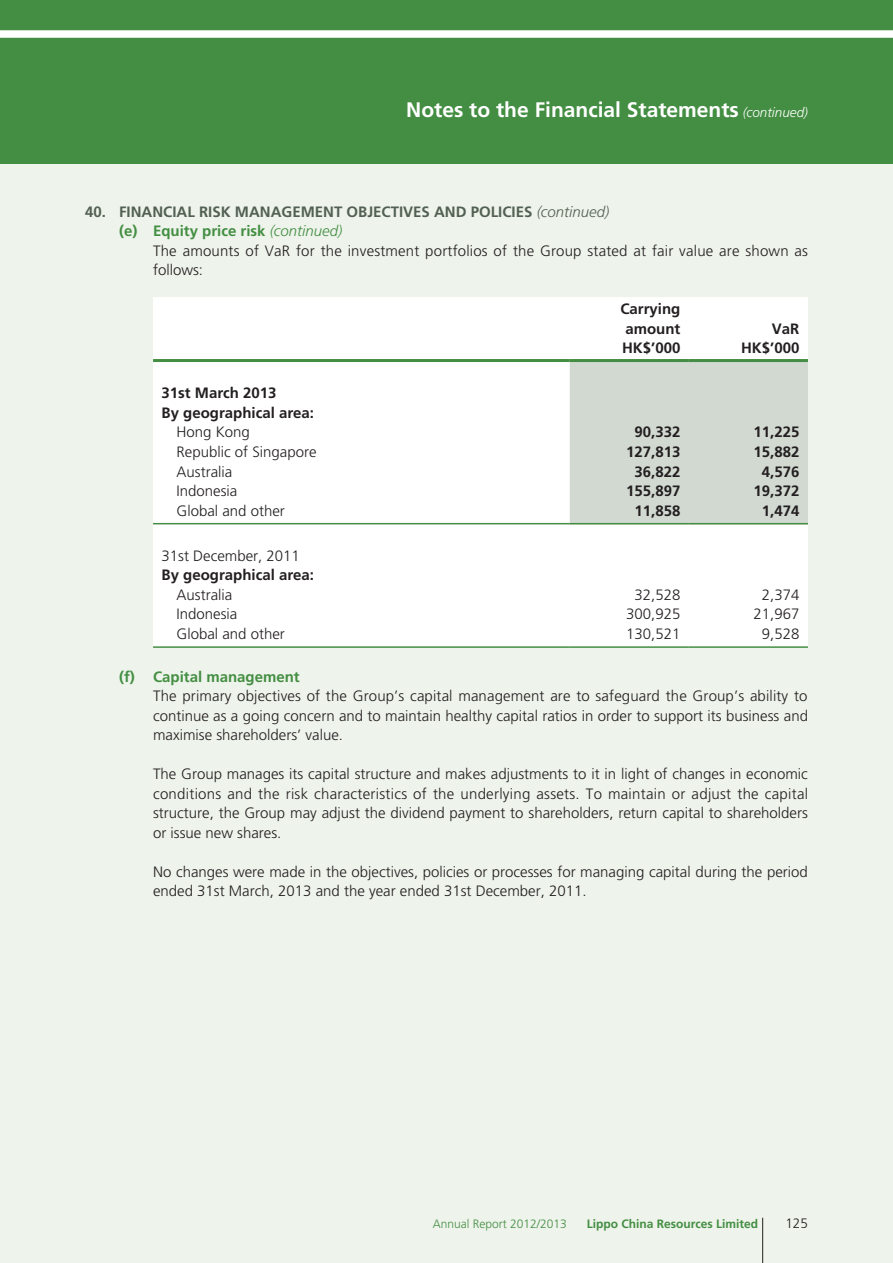
<style>
.page{position:relative;width:893px;height:1263px;background:#eef3eb}
.page>*{position:absolute;margin:0;border:0;box-sizing:border-box;transform-origin:0 0}
.t1{font:700 21px "Frutiger LT Std";color:#fff}
.t2{font:300 15px/19.5px "Frutiger LT Std";color:#231f20}
.t3{font:700 15px/19.5px "Frutiger LT Std";color:#231f20;text-align:center}
.t4{font:700 15px "Frutiger LT Std";color:#526053}
.t5{font:700 15px "Frutiger LT Std";color:#438e42}
.t6{font:italic 300 15px "Frutiger LT Std";color:#526053}
.t7{font:300 13.65px "Frutiger LT Std";color:#231f20}
.t8{font:700 12.15px "Frutiger LT Std";color:#438e42}
.t9{font:300 12.15px "Frutiger LT Std";color:#438e42}
.s1{font-weight:300;font-style:italic;font-size:13.5px}
.s2{font-weight:700;color:#438e42}
.s3{font-style:italic;color:#438e42}
</style>
<div class="page">
<hr style="left:762px;top:1218px;width:1px;height:45px;background:#231f20">
<div style="left:0;top:0;width:893px;height:163px;background:#438e42"></div>
<div style="left:0;top:30px;width:893px;height:8px;background:#fff"></div>
<div style="left:153px;top:297px;width:655px;height:349px;background:#fff"></div>
<div style="left:570px;top:362px;width:238px;height:161px;background:#d1d9d1"></div>
<hr style="left:153px;top:359px;width:417px;height:3px;background:#438e42">
<hr style="left:570px;top:359px;width:119px;height:3px;background:#438e42">
<hr style="left:689px;top:359px;width:119px;height:3px;background:#438e42">
<hr style="left:153px;top:523px;width:417px;height:1px;background:#438e42">
<hr style="left:570px;top:523px;width:119px;height:1px;background:#438e42">
<hr style="left:689px;top:523px;width:119px;height:1px;background:#438e42">
<hr style="left:153px;top:646px;width:417px;height:2px;background:#438e42">
<hr style="left:570px;top:646px;width:119px;height:2px;background:#438e42">
<hr style="left:689px;top:646px;width:119px;height:2px;background:#438e42">
<h1 class="t1" style="left:406px;top:97px;width:403px">Notes to the Financial Statements <span class="s1">(continued)</span></h1>
<p class="t4" style="left:85px;top:203px;width:51px">40. Financial</p>
<p class="t4" style="left:199px;top:203px;width:18px">Risk</p>
<p class="t4" style="left:235px;top:203px;width:26px">Management</p>
<p class="t4" style="left:347px;top:203px;width:21px">Objectives</p>
<p class="t4" style="left:434px;top:203px;width:12px">and</p>
<p class="t4" style="left:471px;top:203px;width:17px">Policies</p>
<p class="t6" style="left:537px;top:203px;width:74px">(continued)</p>
<p class="t2" style="left:153px;top:221px;width:657px;text-indent:-34px"><span class="s2">(e) Equity price risk</span> <span class="s3">(continued)<br></span>The amounts of VaR for the investment portfolios of the Group stated at fair value are shown as follows:</p>
<p class="t3" style="left:620px;top:299px;width:62px">Carrying amount</p>
<p class="t3" style="left:772px;top:319px;width:29px">VaR</p>
<p class="t3" style="left:622px;top:338px;width:60px">HK$’000</p>
<p class="t3" style="left:741px;top:338px;width:60px">HK$’000</p>
<p class="t3" style="left:162px;top:384px;width:154px;text-align:left">31st March 2013<br>By geographical area:</p>
<p class="t2" style="left:177px;top:423px;width:75px">Hong Kong</p>
<p class="t3" style="left:634px;top:423px;width:47px">90,332</p>
<p class="t3" style="left:754px;top:423px;width:47px">11,225</p>
<p class="t2" style="left:177px;top:442px;width:142px">Republic of Singapore</p>
<p class="t3" style="left:626px;top:442px;width:56px">127,813</p>
<p class="t3" style="left:754px;top:442px;width:47px">15,882</p>
<p class="t2" style="left:177px;top:462px;width:57px">Australia</p>
<p class="t3" style="left:634px;top:462px;width:47px">36,822</p>
<p class="t3" style="left:762px;top:462px;width:39px">4,576</p>
<p class="t2" style="left:177px;top:481px;width:62px">Indonesia</p>
<p class="t3" style="left:626px;top:481px;width:56px">155,897</p>
<p class="t3" style="left:754px;top:481px;width:47px">19,372</p>
<p class="t2" style="left:177px;top:501px;width:110px">Global and other</p>
<p class="t3" style="left:634px;top:501px;width:47px">11,858</p>
<p class="t3" style="left:762px;top:501px;width:39px">1,474</p>
<p class="t2" style="left:162px;top:546px;width:140px">31st December, 2011</p>
<p class="t3" style="left:162px;top:565px;width:154px">By geographical area:</p>
<p class="t2" style="left:177px;top:585px;width:57px">Australia</p>
<p class="t2" style="left:634px;top:585px;width:47px">32,528</p>
<p class="t2" style="left:762px;top:585px;width:39px">2,374</p>
<p class="t2" style="left:177px;top:605px;width:62px">Indonesia</p>
<p class="t2" style="left:626px;top:605px;width:56px">300,925</p>
<p class="t2" style="left:754px;top:605px;width:47px">21,967</p>
<p class="t2" style="left:177px;top:624px;width:110px">Global and other</p>
<p class="t2" style="left:626px;top:624px;width:56px">130,521</p>
<p class="t2" style="left:762px;top:624px;width:39px">9,528</p>
<p class="t5" style="left:119px;top:668px;width:182px">(f) Capital management</p>
<p class="t2" style="left:153px;top:686px;width:656px;text-align:justify">The primary objectives of the Group’s capital management are to safeguard the Group’s ability to continue as a going concern and to maintain healthy capital ratios in order to support its business and maximise shareholders’ value.</p>
<p class="t2" style="left:153px;top:764px;width:657px;text-align:justify">The Group manages its capital structure and makes adjustments to it in light of changes in economic conditions and the risk characteristics of the underlying assets. To maintain or adjust the capital structure, the Group may adjust the dividend payment to shareholders, return capital to shareholders or issue new shares.</p>
<p class="t2" style="left:153px;top:862px;width:656px">No changes were made in the objectives, policies or processes for managing capital during the period ended 31st March, 2013 and the year ended 31st December, 2011.</p>
<p class="t9" style="left:433px;top:1217px;width:136px">Annual Report 2012/2013</p>
<p class="t8" style="left:587px;top:1217px;width:173px">Lippo China Resources Limited</p>
<p class="t7" style="left:785px;top:1216px;width:24px">125</p>
</div>
